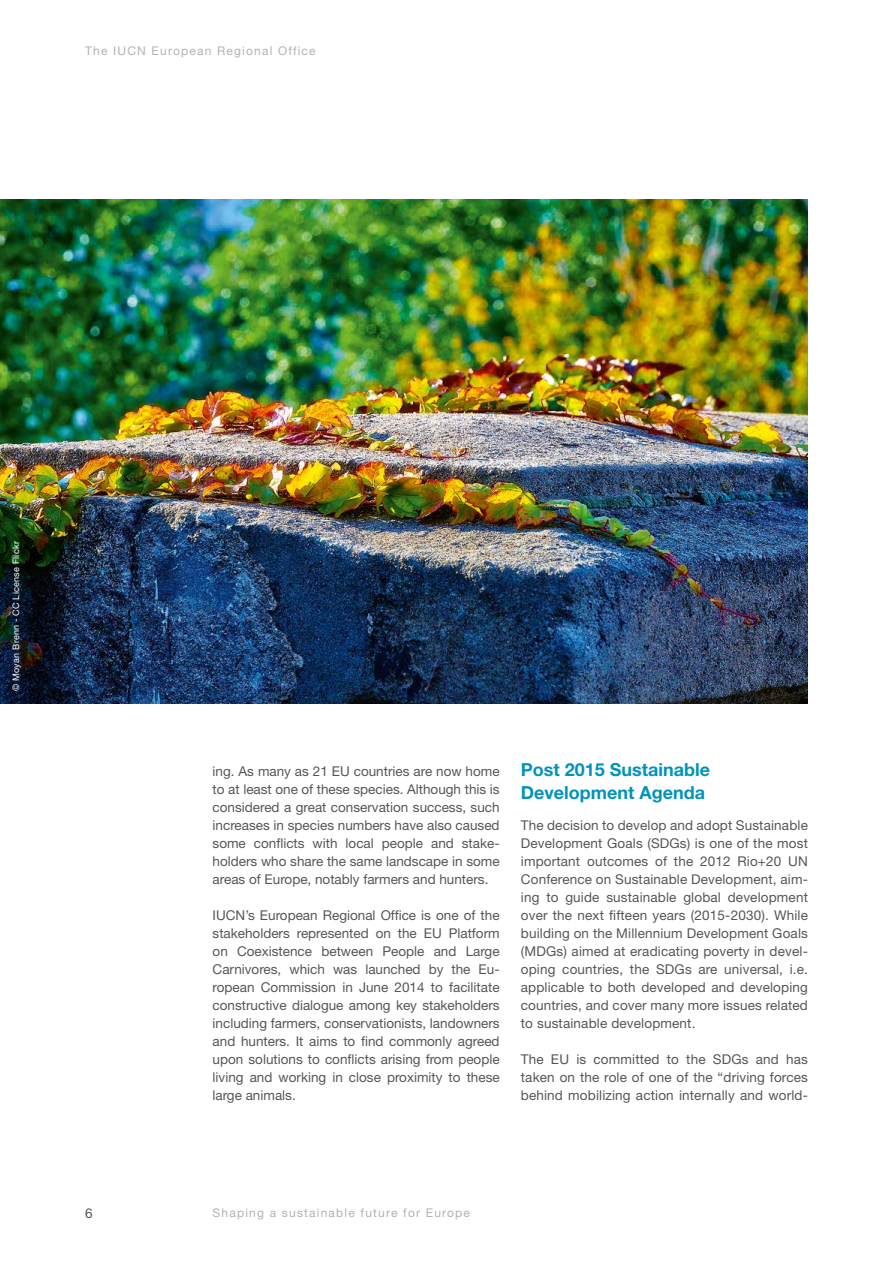
<style>
.page{position:relative;width:893px;height:1263px;background:#fff}
.page>*{position:absolute;margin:0;border:0;box-sizing:border-box;transform-origin:0 0}
.t1{font:700 18px/22.5px "Helvetica Neue LT Std";color:#0093bd}
.t2{font:13.5px/18px "Helvetica Neue LT Std";color:#565656;text-align:justify}
.t3{font:12px "Helvetica Neue LT Std";letter-spacing:.1em;color:#b1b2b3}
.t4{font:9px "Helvetica Neue LT Std";letter-spacing:.025em;color:#fff}
</style>
<div class="page">
<img style="left:0;top:200px;width:808px;height:504px">
<p class="t3" style="left:85px;top:44px;width:232px">The IUCN European Regional Office</p>
<p class="t4" style="left:11px;top:691px;width:151px;rotate:-90deg">© Moyan Brenn - CC License Flickr</p>
<p class="t2" style="left:85px;top:1204px;width:9px">6</p>
<p class="t2" style="left:213px;top:762px;width:289px">ing. As many as 21 EU countries are now home to at least one of these species. Although this is considered a great conservation success, such increases in species numbers have also caused some conflicts with local people and stake&shy;holders who share the same landscape in some areas of Europe, notably farmers and hunters.</p>
<p class="t2" style="left:213px;top:906px;width:289px">IUCN’s European Regional Office is one of the stakeholders represented on the EU Platform on Coexistence between People and Large Carnivores, which was launched by the Eu&shy;ropean Commission in June 2014 to facilitate constructive dialogue among key stakeholders including farmers, conservationists, landowners and hunters. It aims to find commonly agreed upon solutions to conflicts arising from people living and working in close proximity to these large animals.</p>
<h1 class="t1" style="left:521px;top:758px;width:191px">Post 2015 Sustainable<br>Development Agenda</h1>
<p class="t2" style="left:521px;top:816px;width:289px">The decision to develop and adopt Sustainable Development Goals (SDGs) is one of the most important outcomes of the 2012 Rio+20 UN Conference on Sustainable Development, aim&shy;ing to guide sustainable global development over the next fifteen years (2015-2030). While building on the Millennium Development Goals (MDGs) aimed at eradicating poverty in devel&shy;oping countries, the SDGs are universal, i.e. applicable to both developed and developing countries, and cover many more issues related to sustainable development.</p>
<p class="t2" style="left:521px;top:1050px;width:289px">The EU is committed to the SDGs and has taken on the role of one of the “driving forces behind mobilizing action internally and world-</p>
<p class="t3" style="left:213px;top:1205px;width:259px">Shaping a sustainable future for Europe</p>
</div>
